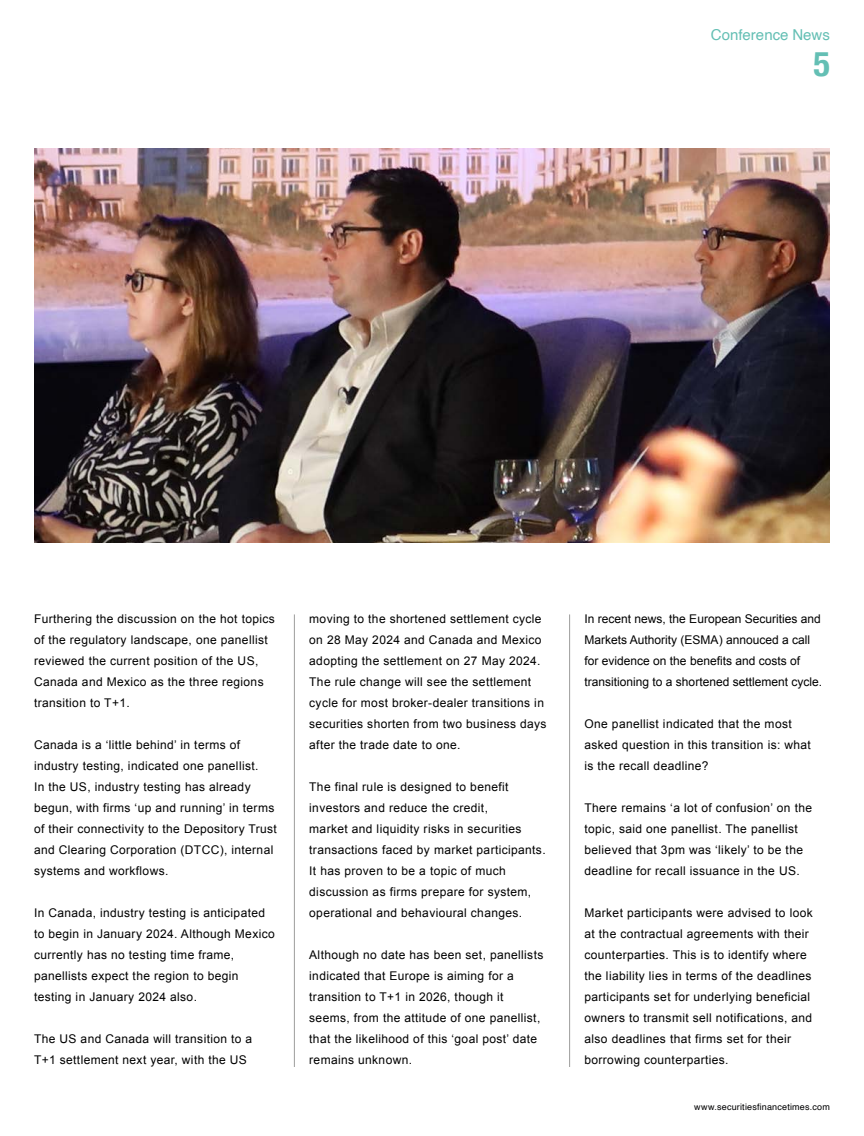
<style>
.page{position:relative;width:864px;height:1136px;background:#fff}
.page>*{position:absolute;margin:0;border:0;box-sizing:border-box;transform-origin:0 0}
.t1{font:700 condensed 34.5px "Helvetica Neue";color:#64bfb4}
.t2{font:15px "Helvetica";color:#64bfb4}
.t3{font:12px/21px "Arial";letter-spacing:.03em;color:#000}
.t4{font:12px/21px "Arial";color:#000}
.t5{font:9px "Helvetica";letter-spacing:.025em;color:#020203}
</style>
<div class="page">
<hr style="left:294px;top:614px;width:1px;height:452px;background:#9d9d9c">
<hr style="left:569px;top:614px;width:1px;height:452px;background:#9d9d9c">
<img style="left:34px;top:149px;width:795px;height:393px">
<p class="t2" style="left:710px;top:23px;width:120px">Conference News</p>
<h1 class="t1" style="left:813px;top:35px;width:18px">5</h1>
<p class="t3" style="left:34px;top:608px;width:242px">Furthering the discussion on the hot topics of the regulatory landscape, one panellist reviewed the current position of the US, Canada and Mexico as the three regions transition to T+1.</p>
<p class="t3" style="left:34px;top:734px;width:244px">Canada is a ‘little behind’ in terms of industry testing, indicated one panellist.<br>In the US, industry testing has already begun, with firms ‘up and running’ in terms of their connectivity to the Depository Trust and Clearing Corporation (DTCC), internal systems and workflows.</p>
<p class="t3" style="left:34px;top:902px;width:242px">In Canada, industry testing is anticipated to begin in January 2024. Although Mexico currently has no testing time frame, panellists expect the region to begin testing in January 2024 also.</p>
<p class="t3" style="left:34px;top:1028px;width:220px">The US and Canada will transition to a<br>T+1 settlement next year, with the US</p>
<p class="t3" style="left:309px;top:608px;width:239px">moving to the shortened settlement cycle on 28 May 2024 and Canada and Mexico adopting the settlement on 27 May 2024.<br>The rule change will see the settlement cycle for most broker-dealer transitions in securities shorten from two business days after the trade date to one.</p>
<p class="t3" style="left:309px;top:776px;width:238px">The final rule is designed to benefit investors and reduce the credit,<br>market and liquidity risks in securities transactions faced by market participants.<br>It has proven to be a topic of much discussion as firms prepare for system, operational and behavioural changes.</p>
<p class="t3" style="left:309px;top:944px;width:235px">Although no date has been set, panellists indicated that Europe is aiming for a transition to T+1 in 2026, though it seems, from the attitude of one panellist, that the likelihood of this ‘goal post’ date remains unknown.</p>
<p class="t4" style="left:584px;top:608px;width:239px">In recent news, the European Securities and Markets Authority (ESMA) annouced a call for evidence on the benefits and costs of transitioning to a shortened settlement cycle.</p>
<p class="t3" style="left:584px;top:713px;width:228px">One panellist indicated that the most asked question in this transition is: what is the recall deadline?</p>
<p class="t3" style="left:584px;top:797px;width:229px">There remains ‘a lot of confusion’ on the topic, said one panellist. The panellist believed that 3pm was ‘likely’ to be the deadline for recall issuance in the US.</p>
<p class="t3" style="left:584px;top:902px;width:230px">Market participants were advised to look at the contractual agreements with their counterparties. This is to identify where the liability lies in terms of the deadlines participants set for underlying beneficial owners to transmit sell notifications, and also deadlines that firms set for their borrowing counterparties.</p>
<p class="t5" style="left:694px;top:1099px;width:137px">www.securitiesfinancetimes.com</p>
</div>
